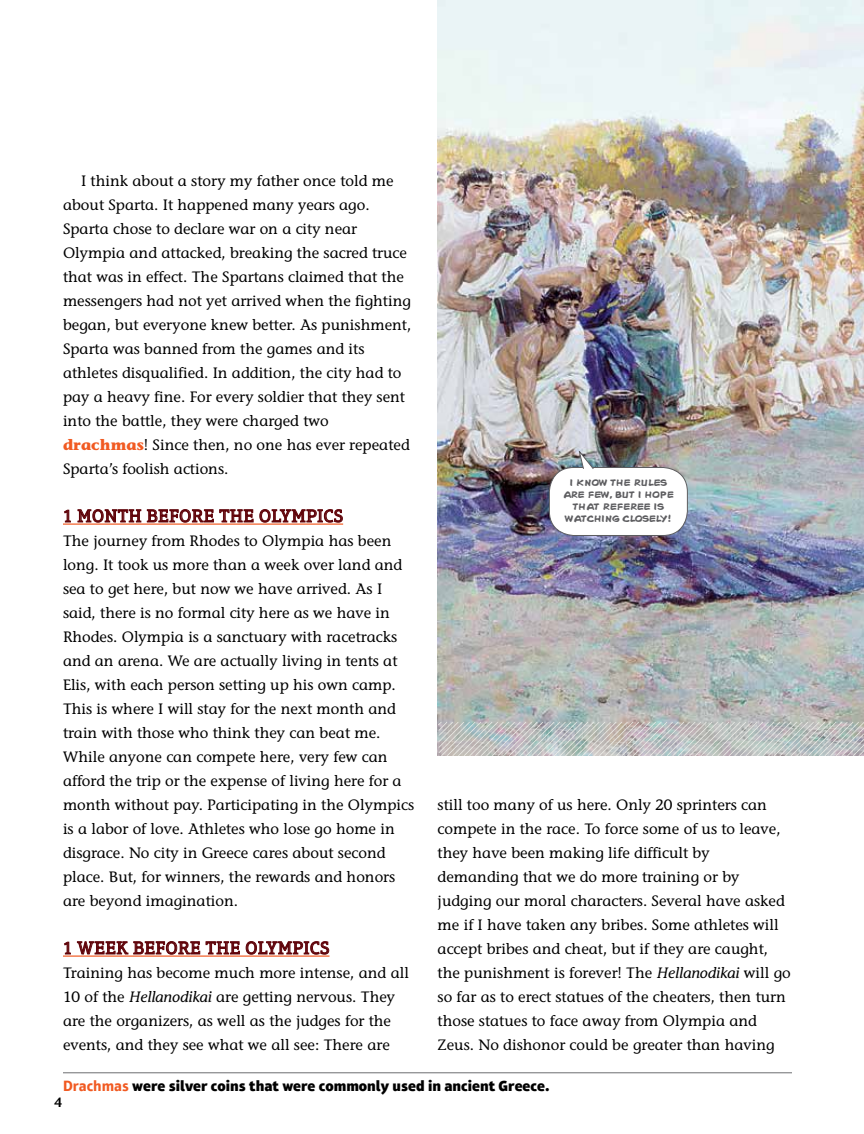
<style>
.page{position:relative;width:864px;height:1134px;background:#fff}
.page>*{position:absolute;margin:0;border:0;box-sizing:border-box;transform-origin:0 0}
.t1{font:18px "Aptifer Slab Com";letter-spacing:.025em;color:#5f0309}
.t2{font:15px/24px "Stone Informal";color:#000}
.t3{font:900 15px "Aptifer Sans Com";color:#000}
.t4{font:600 13.5px "Stone Sans";color:#000}
.t5{font:8.55px/12px "Comic Demi";color:#5d5d60;text-align:center}
.s1{font-weight:700;color:#f15a22}
.s2{font-style:italic}
</style>
<div class="page">
<img style="left:438px;top:0;width:426px;height:722px">
<hr style="left:63px;top:523px;width:280px;height:2px;background:#f15a22">
<hr style="left:63px;top:956px;width:267px;height:1px;background:#f15a22">
<svg style="left:64px;top:510px;width:7px;height:13px"></svg>
<svg style="left:77px;top:509px;width:64px;height:14px"></svg>
<svg style="left:147px;top:509px;width:196px;height:14px"></svg>
<svg style="left:64px;top:942px;width:7px;height:13px"></svg>
<svg style="left:77px;top:941px;width:163px;height:14px"></svg>
<svg style="left:246px;top:941px;width:83px;height:14px"></svg>
<hr style="left:63px;top:1073px;width:729px;height:1px;background:#6d6e71">
<svg style="left:438px;top:722px;width:426px;height:34px;background:#bfc2c1"></svg>
<div style="left:549px;top:468px;width:138px;height:67px;background:#fff;border-radius:25px"></div>
<div style="left:549px;top:467px;width:139px;height:69px;border:1px solid #5d5d60;border-radius:25px"></div>
<svg style="left:579px;top:450px;width:15px;height:19px"></svg>
<p class="t2" style="left:63px;top:169px;width:350px;text-indent:18px">I think about a story my father once told me about Sparta. It happened many years ago.<br>Sparta chose to declare war on a city near Olympia and attacked, breaking the sacred truce that was in effect. The Spartans claimed that the messengers had not yet arrived when the fighting began, but everyone knew better. As punishment, Sparta was banned from the games and its athletes disqualified. In addition, the city had to pay a heavy fine. For every soldier that they sent into the battle, they were charged two <span class="s1">drachmas</span>! Since then, no one has ever repeated Sparta’s foolish actions.</p>
<p class="t1" style="left:63px;top:506px;width:282px">1 MONTH BEFORE THE OLYMPICS</p>
<p class="t2" style="left:63px;top:529px;width:353px">The journey from Rhodes to Olympia has been long. It took us more than a week over land and sea to get here, but now we have arrived. As I said, there is no formal city here as we have in Rhodes. Olympia is a sanctuary with racetracks and an arena. We are actually living in tents at Elis, with each person setting up his own camp.<br>This is where I will stay for the next month and train with those who think they can beat me.<br>While anyone can compete here, very few can afford the trip or the expense of living here for a month without pay. Participating in the Olympics is a labor of love. Athletes who lose go home in disgrace. No city in Greece cares about second place. But, for winners, the rewards and honors are beyond imagination.</p>
<p class="t1" style="left:63px;top:938px;width:268px">1 WEEK BEFORE THE OLYMPICS</p>
<p class="t2" style="left:63px;top:961px;width:348px">Training has become much more intense, and all 10 of the <span class="s2">Hellanodikai</span> are getting nervous. They are the organizers, as well as the judges for the events, and they see what we all see: There are</p>
<p class="t5" style="left:563px;top:477px;width:112px">I KNOW THE RULES<br>ARE FEW, BUT I HOPE<br>THAT REFEREE IS<br>WATCHING CLOSELY!</p>
<p class="t2" style="left:438px;top:793px;width:355px">still too many of us here. Only 20 sprinters can compete in the race. To force some of us to leave, they have been making life difficult by demanding that we do more training or by judging our moral characters. Several have asked me if I have taken any bribes. Some athletes will accept bribes and cheat, but if they are caught, the punishment is forever! The <span class="s2">Hellanodikai</span> will go so far as to erect statues of the cheaters, then turn those statues to face away from Olympia and Zeus. No dishonor could be greater than having</p>
<p class="t3" style="left:63px;top:1076px;width:488px"><span class="s1">Drachmas</span> were silver coins that were commonly used in ancient Greece.</p>
<p class="t4" style="left:54px;top:1094px;width:9px">4</p>
</div>
